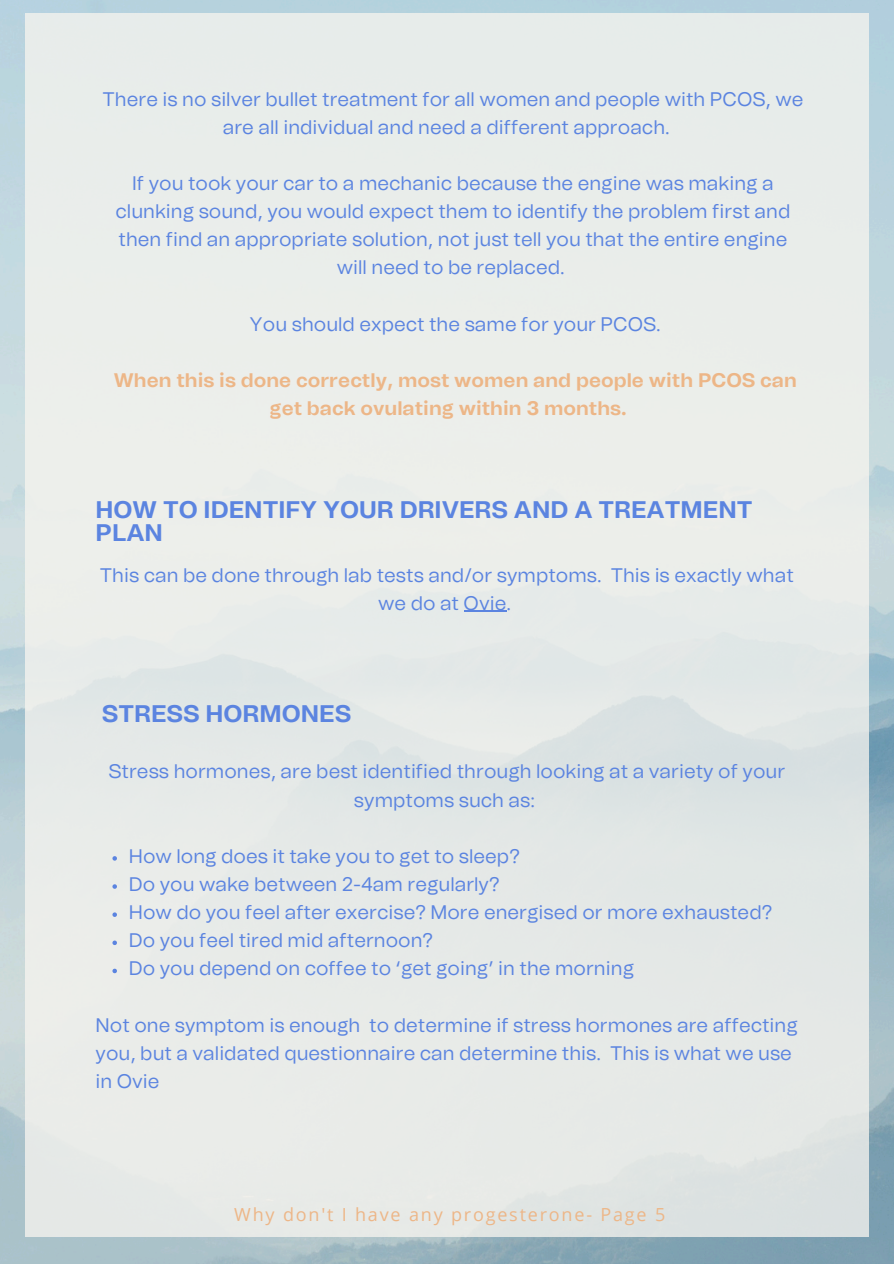
<style>
.page{position:relative;width:894px;height:1264px;background:#fff}
.page>*{position:absolute;margin:0;border:0;box-sizing:border-box;transform-origin:0 0}
.t1{font:700 24px/23.7px "Tomato Grotesk";color:#5b84e0}
.t2{font:19.65px/28.2px "Tomato Grotesk";color:#5b84e0;text-align:center}
.t3{font:700 19.65px/28.2px "Tomato Grotesk";color:#edb687}
.t4{font:18px "Open Sans";letter-spacing:.1em;color:#edb687}
</style>
<div class="page">
<img style="left:0;top:0;width:893px;height:1263px">
<div style="left:25px;top:13px;width:843px;height:1223px;background:#e8ecea"></div>
<hr style="left:463px;top:610px;width:43px;height:2px;background:#5b84e0">
<svg style="left:112px;top:856px;width:5px;height:4px"></svg>
<svg style="left:112px;top:884px;width:5px;height:4px"></svg>
<svg style="left:112px;top:912px;width:5px;height:4px"></svg>
<svg style="left:112px;top:940px;width:5px;height:5px"></svg>
<svg style="left:112px;top:968px;width:5px;height:5px"></svg>
<p class="t2" style="left:223px;top:86px;width:582px;text-align:left;text-indent:-120px">There is no silver bullet treatment for all women and people with PCOS, we are all individual and need a different approach.</p>
<p class="t2" style="left:115px;top:170px;width:676px">If you took your car to a mechanic because the engine was making a clunking sound, you would expect them to identify the problem first and then find an appropriate solution, not just tell you that the entire engine will need to be replaced.</p>
<h2 class="t2" style="left:249px;top:311px;width:412px">You should expect the same for your PCOS.</h2>
<h1 class="t3" style="left:269px;top:367px;width:528px;text-indent:-156px">When this is done correctly, most women and people with PCOS can get back ovulating within 3 months.</h1>
<p class="t1" style="left:95px;top:498px;width:658px">HOW TO IDENTIFY YOUR DRIVERS AND A TREATMENT<br>PLAN</p>
<p class="t2" style="left:100px;top:561px;width:695px">This can be done through lab tests and/or symptoms. This is exactly what we do at Ovie.</p>
<p class="t1" style="left:102px;top:702px;width:251px">STRESS HORMONES</p>
<p class="t2" style="left:108px;top:758px;width:678px">Stress hormones, are best identified through looking at a variety of your symptoms such as:</p>
<p class="t2" style="left:129px;top:842px;width:392px">How long does it take you to get to sleep?</p>
<p class="t2" style="left:129px;top:871px;width:372px">Do you wake between 2-4am regularly?</p>
<p class="t2" style="left:129px;top:899px;width:644px">How do you feel after exercise? More energised or more exhausted?</p>
<p class="t2" style="left:129px;top:927px;width:306px">Do you feel tired mid afternoon?</p>
<h1 class="t2" style="left:129px;top:955px;width:506px">Do you depend on coffee to ‘get going’ in the morning</h1>
<p class="t2" style="left:95px;top:1011px;width:703px;text-align:left">Not one symptom is enough to determine if stress hormones are affecting you, but a validated questionnaire can determine this. This is what we use in Ovie</p>
<p class="t4" style="left:234px;top:1201px;width:432px">Why don't I have any progesterone- Page 5</p>
</div>
